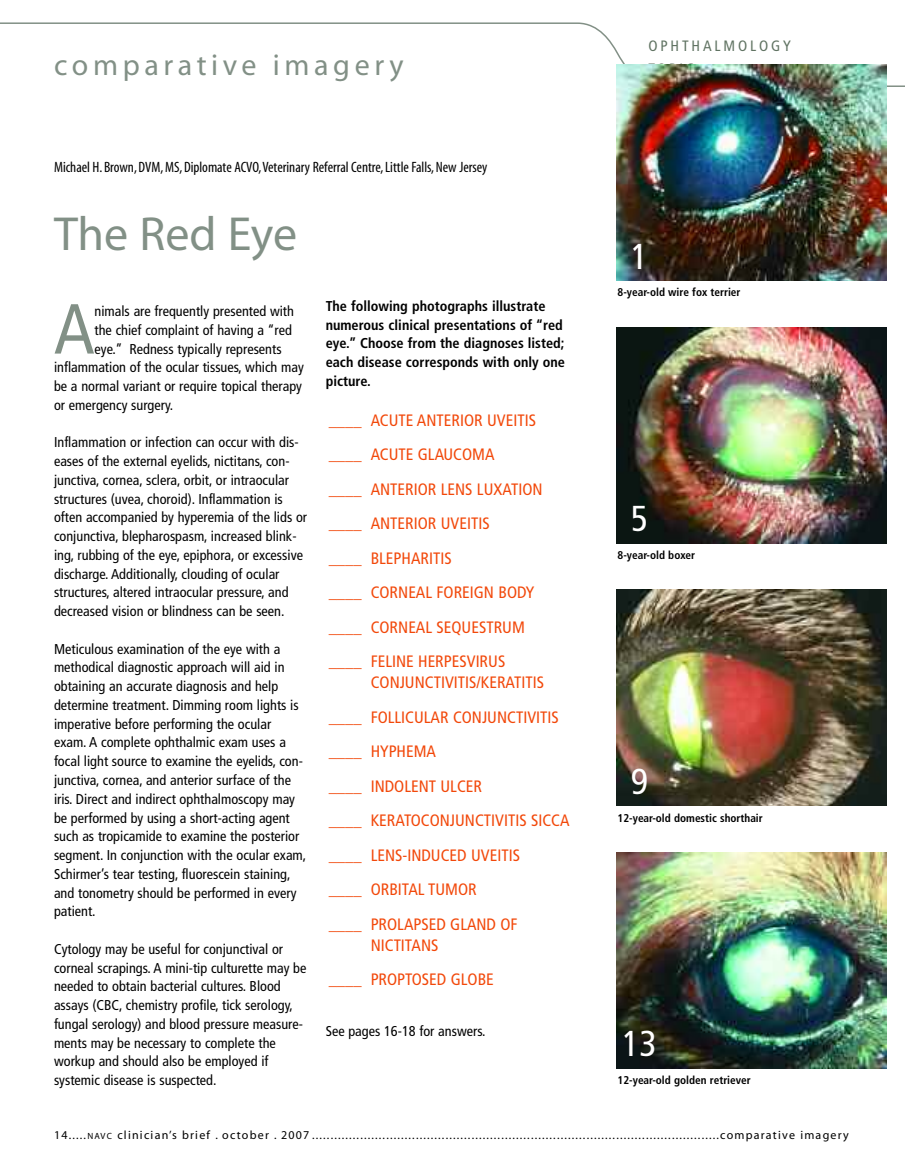
<style>
.page{position:relative;width:905px;height:1175px;background:#fff}
.page>*{position:absolute;margin:0;border:0;box-sizing:border-box;transform-origin:0 0}
.t1{font:condensed 70.65px "Frutiger";color:#829086}
.t2{font:48px "Myriad";letter-spacing:-.005em;color:#829086}
.t3{font:condensed 36px "Frutiger";color:#fff}
.t4{font:30px "Myriad";letter-spacing:.155em;color:#829086}
.t5{font:condensed 16.5px/34.5px "Frutiger";color:#f2480a}
.t6{font:condensed 15px "Myriad";color:#000}
.t7{font:condensed 15px "Frutiger";letter-spacing:.19em;color:#607362}
.t8{font:condensed 14.25px/18.8px "Frutiger";color:#000}
.t9{font:700 condensed 14.25px/18.8px "Frutiger";color:#000}
.t10{font:12px "Myriad";letter-spacing:.105em;color:#000}
.t11{font:700 condensed 11.25px "Frutiger";color:#000}
.s1{font-size:9px}
</style>
<div class="page">
<svg style="left:0;top:22px;width:904px;height:66px"></svg>
<img style="left:616px;top:65px;width:270px;height:216px">
<img style="left:616px;top:327px;width:270px;height:216px">
<img style="left:616px;top:590px;width:270px;height:216px">
<img style="left:616px;top:852px;width:270px;height:216px">
<h3 class="t4" style="left:54px;top:54px;width:351px">comparative imagery</h3>
<p class="t6" style="left:54px;top:162px;width:435px">Michael H.Brown, DVM, MS, Diplomate ACVO,Veterinary Referral Centre, Little Falls, New Jersey</p>
<h2 class="t2" style="left:54px;top:216px;width:245px">The Red Eye</h2>
<h1 class="t1" style="left:54px;top:300px;width:42px">A</h1>
<p class="t8" style="left:94px;top:303px;width:201px">nimals are frequently presented with</p>
<p class="t8" style="left:94px;top:321px;width:199px">the chief complaint of having a “red</p>
<p class="t8" style="left:94px;top:340px;width:189px">eye.” Redness typically represents</p>
<p class="t8" style="left:54px;top:359px;width:251px">inflammation of the ocular tissues, which may</p>
<p class="t8" style="left:54px;top:378px;width:249px">be a normal variant or require topical therapy</p>
<p class="t8" style="left:54px;top:396px;width:121px">or emergency surgery.</p>
<p class="t8" style="left:54px;top:434px;width:254px">Inflammation or infection can occur with dis&shy;eases of the external eyelids, nictitans, con&shy;junctiva, cornea, sclera, orbit, or intraocular structures (uvea, choroid). Inflammation is often accompanied by hyperemia of the lids or conjunctiva, blepharospasm, increased blink&shy;ing, rubbing of the eye, epiphora, or excessive discharge. Additionally, clouding of ocular structures, altered intraocular pressure, and decreased vision or blindness can be seen.</p>
<p class="t8" style="left:54px;top:640px;width:254px">Meticulous examination of the eye with a methodical diagnostic approach will aid in obtaining an accurate diagnosis and help determine treatment. Dimming room lights is imperative before performing the ocular exam. A complete ophthalmic exam uses a focal light source to examine the eyelids, con&shy;junctiva, cornea, and anterior surface of the iris. Direct and indirect ophthalmoscopy may be performed by using a short-acting agent such as tropicamide to examine the posterior segment. In conjunction with the ocular exam, Schirmer’s tear testing, fluorescein staining, and tonometry should be performed in every patient.</p>
<p class="t8" style="left:54px;top:940px;width:254px">Cytology may be useful for conjunctival or corneal scrapings. A mini-tip culturette may be needed to obtain bacterial cultures. Blood assays (CBC, chemistry profile, tick serology, fungal serology) and blood pressure measure&shy;ments may be necessary to complete the workup and should also be employed if systemic disease is suspected.</p>
<p class="t9" style="left:326px;top:297px;width:241px">The following photographs illustrate numerous clinical presentations of “red eye.” Choose from the diagnoses listed; each disease corresponds with only one picture.</p>
<p class="t5" style="left:328px;top:404px;width:215px">____ ACUTE ANTERIOR UVEITIS ____ ACUTE GLAUCOMA<br>____ ANTERIOR LENS LUXATION ____ ANTERIOR UVEITIS<br>____ BLEPHARITIS<br>____ CORNEAL FOREIGN BODY ____ CORNEAL SEQUESTRUM ____ FELINE HERPESVIRUS</p>
<p class="t5" style="left:328px;top:666px;width:242px;text-indent:42px">CONJUNCTIVITIS/KERATITIS ____ FOLLICULAR CONJUNCTIVITIS ____ HYPHEMA<br>____ INDOLENT ULCER<br>____ KERATOCONJUNCTIVITIS SICCA ____ LENS-INDUCED UVEITIS<br>____ ORBITAL TUMOR<br>____ PROLAPSED GLAND OF</p>
<p class="t5" style="left:328px;top:929px;width:167px;text-indent:42px">NICTITANS<br>____ PROPTOSED GLOBE</p>
<p class="t8" style="left:326px;top:1023px;width:161px">See pages 16-18 for answers.</p>
<p class="t7" style="left:648px;top:40px;width:144px">OPHTHALMOLOGY</p>
<p class="t7" style="left:648px;top:63px;width:47px">TOPIC</p>
<h3 class="t3" style="left:630px;top:241px;width:19px">1</h3>
<p class="t11" style="left:617px;top:288px;width:124px">8-year-old wire fox terrier</p>
<h3 class="t3" style="left:630px;top:504px;width:19px">5</h3>
<p class="t11" style="left:617px;top:550px;width:79px">8-year-old boxer</p>
<h3 class="t3" style="left:630px;top:766px;width:19px">9</h3>
<p class="t11" style="left:617px;top:813px;width:147px">12-year-old domestic shorthair</p>
<h3 class="t3" style="left:622px;top:1029px;width:36px">13</h3>
<p class="t11" style="left:617px;top:1075px;width:135px">12-year-old golden retriever</p>
<p class="t10" style="left:54px;top:1129px;width:796px">14.....<span class="s1">NAVC</span> clinician’s brief . october . 2007 ..............................................................................................................comparative imagery</p>
</div>
